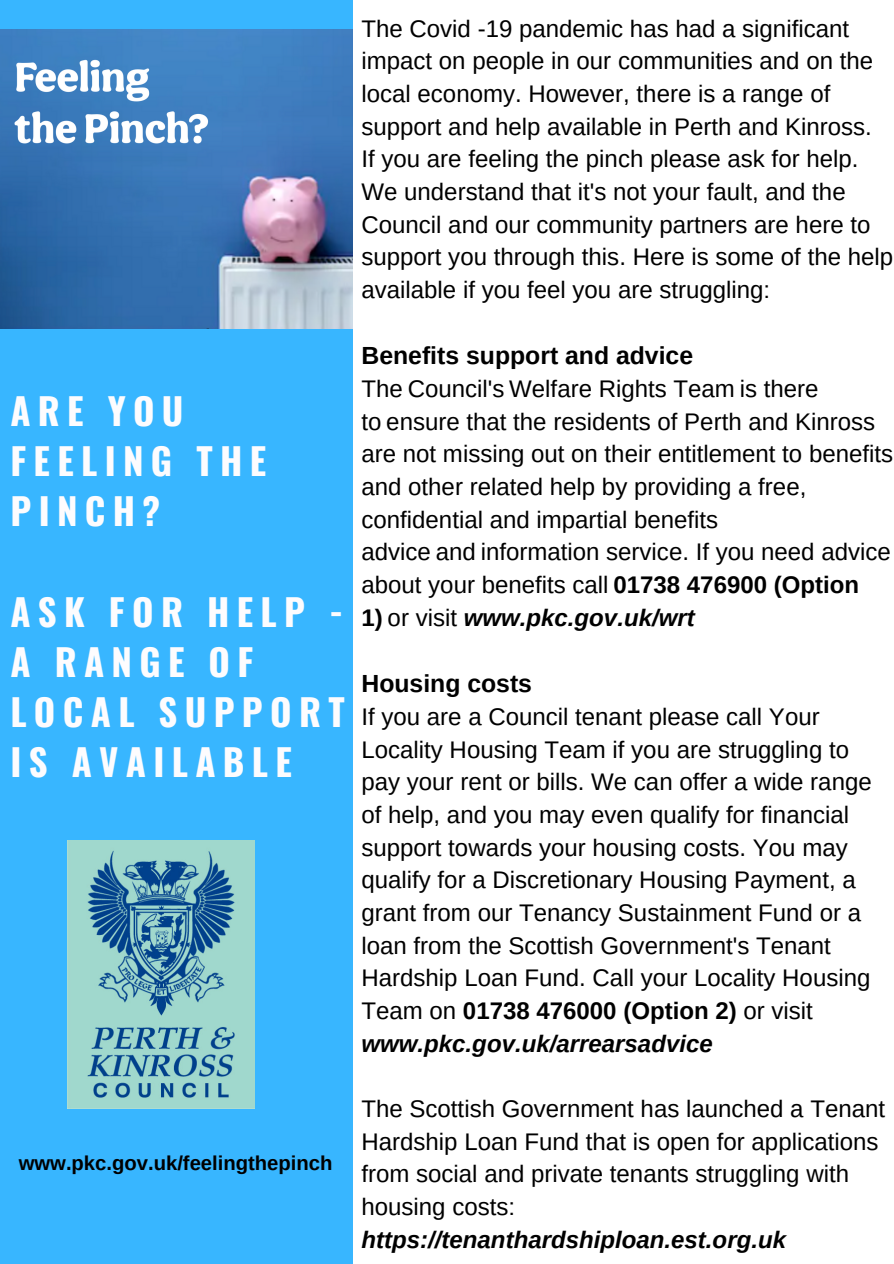
<style>
.page{position:relative;width:894px;height:1264px;background:#fff}
.page>*{position:absolute;margin:0;border:0;box-sizing:border-box;transform-origin:0 0}
.t1{font:700 36.6px/50.1px "Oswald";letter-spacing:.2em;color:#fdfcfe}
.t2{font:700 24.75px "Arimo";color:#000}
.t3{font:24px/32.7px "Arimo";color:#000}
.t4{font:italic 700 24px "Arimo";color:#000}
.t5{font:700 20.25px "Arimo";color:#000}
.s1{font-weight:700}
.s2{font-style:normal}
.s3{font-weight:400;font-style:normal}
.s4{font-weight:700;font-style:italic}
</style>
<div class="page">
<div style="left:0;top:0;width:353px;height:1263px;background:#38b6ff"></div>
<img style="left:67px;top:840px;width:187px;height:268px">
<img style="left:0;top:29px;width:352px;height:300px">
<p class="t3" style="left:361px;top:12px;width:513px">The Covid -19 pandemic has had a significant impact on people in our communities and on the local economy. However, there is a range of support and help available in Perth and Kinross.</p>
<p class="t3" style="left:361px;top:142px;width:533px">If you are feeling the pinch please ask for help.<br>We understand that it's not your fault, and the Council and our community partners are here to support you through this. Here is some of the help available if you feel you are struggling:</p>
<p class="t1" style="left:10px;top:384px;width:257px">ARE YOU<br>FEELING THE<br>PINCH?</p>
<p class="t1" style="left:10px;top:585px;width:334px">ASK FOR HELP -</p>
<p class="t1" style="left:10px;top:635px;width:336px">A RANGE OF<br>LOCAL SUPPORT<br>IS AVAILABLE</p>
<p class="t5" style="left:19px;top:1151px;width:315px">www.pkc.gov.uk/feelingthepinch</p>
<p class="t2" style="left:361px;top:342px;width:333px">Benefits support and advice</p>
<p class="t3" style="left:361px;top:372px;width:533px">The Council's Welfare Rights Team is there<br>to ensure that the residents of Perth and Kinross are not missing out on their entitlement to benefits and other related help by providing a free, confidential and impartial benefits<br>advice and information service. If you need advice about your benefits call <span class="s1">01738 476900 (Option</span></p>
<p class="t4" style="left:361px;top:604px;width:335px"><span class="s2">1)</span> <span class="s3">or visit</span> www.pkc.gov.uk/wrt</p>
<p class="t2" style="left:361px;top:669px;width:172px">Housing costs</p>
<p class="t3" style="left:361px;top:700px;width:489px">If you are a Council tenant please call Your<br>Locality Housing Team if you are struggling to</p>
<p class="t3" style="left:361px;top:765px;width:511px">pay your rent or bills. We can offer a wide range of help, and you may even qualify for financial support towards your housing costs. You may qualify for a Discretionary Housing Payment, a grant from our Tenancy Sustainment Fund or a loan from the Scottish Government's Tenant Hardship Loan Fund. Call your Locality Housing Team on <span class="s1">01738 476000 (Option 2)</span> or visit <span class="s4">www.pkc.gov.uk/arrearsadvice</span></p>
<p class="t3" style="left:361px;top:1092px;width:525px">The Scottish Government has launched a Tenant Hardship Loan Fund that is open for applications from social and private tenants struggling with housing costs: <span class="s4">https://tenanthardshiploan.est.org.uk</span></p>
</div>
